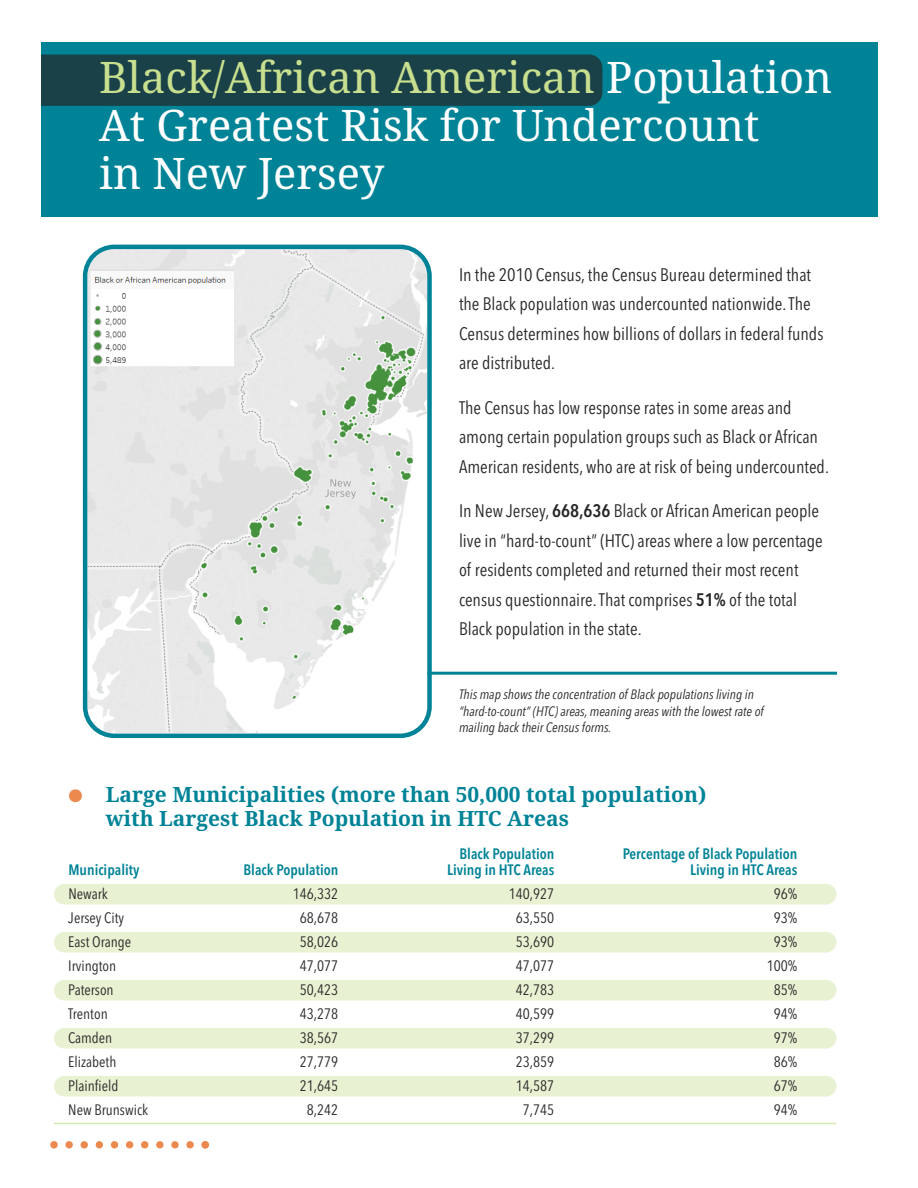
<style>
.page{position:relative;width:918px;height:1188px;background:#fff}
.page>*{position:absolute;margin:0;border:0;box-sizing:border-box;transform-origin:0 0}
.t1{font:43.5px/48px "Droid Serif Pro";color:#fff}
.t2{font:700 21px/24px "Droid Serif Pro";color:#008397}
.t3{font:18px/29.5px "Avenir Next Condensed";color:#272526}
.t4{font:15px "Avenir Next Condensed";color:#272526}
.t5{font:600 15px "Avenir Next Condensed";color:#008397}
.t6{font:italic 13.5px/16.5px "Avenir Next Condensed";color:#272526}
.s1{color:#c7df8f}
.s2{font-weight:600}
.s3{color:#ec894e}
</style>
<div class="page">
<hr style="left:387px;top:672px;width:450px;height:3px;background:#008397">
<hr style="left:54px;top:1123px;width:782px;height:1px;background:#d7e9b1">
<svg style="left:50px;top:1141px;width:159px;height:8px"></svg>
<div style="left:41px;top:42px;width:837px;height:175px;background:#008397"></div>
<div style="left:23px;top:54px;width:579px;height:52px;background:#1b4148;border-radius:14px"></div>
<svg style="left:83px;top:245px;width:349px;height:493px"></svg>
<div style="left:6px;top:31px;width:35px;height:209px;background:#fff"></div>
<div style="left:54px;top:884px;width:782px;height:20px;background:#e8f2d2;border-radius:10px"></div>
<div style="left:54px;top:932px;width:782px;height:20px;background:#e8f2d2;border-radius:10px"></div>
<div style="left:54px;top:980px;width:782px;height:20px;background:#e8f2d2;border-radius:10px"></div>
<div style="left:54px;top:1028px;width:782px;height:20px;background:#e8f2d2;border-radius:10px"></div>
<div style="left:54px;top:1076px;width:782px;height:20px;background:#e8f2d2;border-radius:10px"></div>
<div style="left:92px;top:300px;width:12px;height:66px;background:#fff"></div>
<div style="left:94px;top:356px;width:8px;height:8px;background:#46913d;border-radius:50%"></div>
<div style="left:93px;top:355px;width:10px;height:9px;border:2px solid #a8a8a8;border-radius:50%"></div>
<div style="left:94px;top:330px;width:7px;height:7px;background:#46913d;border-radius:50%"></div>
<div style="left:93px;top:330px;width:9px;height:8px;border:2px solid #a8a8a8;border-radius:50%"></div>
<div style="left:94px;top:343px;width:7px;height:7px;background:#46913d;border-radius:50%"></div>
<div style="left:93px;top:342px;width:9px;height:9px;border:2px solid #a8a8a8;border-radius:50%"></div>
<div style="left:94px;top:318px;width:7px;height:7px;border:2px solid #a8a8a8;border-radius:50%"></div>
<svg style="left:95px;top:306px;width:5px;height:5px"></svg>
<h1 class="t1" style="left:99px;top:53px;width:734px"><span class="s1">Black/African American</span> Population<br>At Greatest Risk for Undercount<br>in New Jersey</h1>
<p class="t3" style="left:459px;top:259px;width:366px">In the 2010 Census, the Census Bureau determined that the Black population was undercounted nationwide.The Census determines how billions of dollars in federal funds are distributed.</p>
<p class="t3" style="left:459px;top:392px;width:371px">The Census has low response rates in some areas and among certain population groups such as Black or African<br>American residents, who are at risk of being undercounted.</p>
<p class="t3" style="left:459px;top:495px;width:365px">In New Jersey, <span class="s2">668,636</span> Black or African American people live in “hard-to-count” (HTC) areas where a low percentage of residents completed and returned their most recent census questionnaire.That comprises <span class="s2">51%</span> of the total Black population in the state.</p>
<p class="t6" style="left:459px;top:686px;width:306px">This map shows the concentration of Black populations living in “hard-to-count” (HTC) areas, meaning areas with the lowest rate of mailing back their Census forms.</p>
<p class="t2" style="left:106px;top:782px;width:602px;text-indent:-38px"><span class="s3">●</span> Large Municipalities (more than 50,000 total population) with Largest Black Population in HTC Areas</p>
<p class="t5" style="left:460px;top:840px;width:96px">Black Population</p>
<p class="t5" style="left:623px;top:840px;width:176px">Percentage of Black Population</p>
<p class="t5" style="left:68px;top:857px;width:73px">Municipality</p>
<p class="t5" style="left:244px;top:857px;width:96px">Black Population</p>
<p class="t5" style="left:447px;top:857px;width:109px">Living in HTC Areas</p>
<p class="t5" style="left:690px;top:857px;width:109px">Living in HTC Areas</p>
<p class="t4" style="left:68px;top:881px;width:41px">Newark</p>
<p class="t4" style="left:293px;top:881px;width:47px">146,332</p>
<p class="t4" style="left:509px;top:881px;width:47px">140,927</p>
<p class="t4" style="left:774px;top:881px;width:25px">96%</p>
<p class="t4" style="left:68px;top:905px;width:57px">Jersey City</p>
<p class="t4" style="left:300px;top:905px;width:40px">68,678</p>
<p class="t4" style="left:516px;top:905px;width:40px">63,550</p>
<p class="t4" style="left:774px;top:905px;width:25px">93%</p>
<p class="t4" style="left:68px;top:929px;width:64px">East Orange</p>
<p class="t4" style="left:300px;top:929px;width:40px">58,026</p>
<p class="t4" style="left:516px;top:929px;width:40px">53,690</p>
<p class="t4" style="left:774px;top:929px;width:25px">93%</p>
<p class="t4" style="left:68px;top:953px;width:49px">Irvington</p>
<p class="t4" style="left:300px;top:953px;width:40px">47,077</p>
<p class="t4" style="left:516px;top:953px;width:40px">47,077</p>
<p class="t4" style="left:767px;top:953px;width:32px">100%</p>
<p class="t4" style="left:68px;top:977px;width:47px">Paterson</p>
<p class="t4" style="left:300px;top:977px;width:40px">50,423</p>
<p class="t4" style="left:516px;top:977px;width:40px">42,783</p>
<p class="t4" style="left:774px;top:977px;width:25px">85%</p>
<p class="t4" style="left:68px;top:1001px;width:41px">Trenton</p>
<p class="t4" style="left:300px;top:1001px;width:40px">43,278</p>
<p class="t4" style="left:516px;top:1001px;width:40px">40,599</p>
<p class="t4" style="left:774px;top:1001px;width:25px">94%</p>
<p class="t4" style="left:68px;top:1025px;width:46px">Camden</p>
<p class="t4" style="left:300px;top:1025px;width:40px">38,567</p>
<p class="t4" style="left:516px;top:1025px;width:40px">37,299</p>
<p class="t4" style="left:774px;top:1025px;width:25px">97%</p>
<p class="t4" style="left:68px;top:1049px;width:50px">Elizabeth</p>
<p class="t4" style="left:300px;top:1049px;width:40px">27,779</p>
<p class="t4" style="left:516px;top:1049px;width:40px">23,859</p>
<p class="t4" style="left:774px;top:1049px;width:25px">86%</p>
<p class="t4" style="left:68px;top:1073px;width:52px">Plainfield</p>
<p class="t4" style="left:300px;top:1073px;width:40px">21,645</p>
<p class="t4" style="left:516px;top:1073px;width:40px">14,587</p>
<p class="t4" style="left:774px;top:1073px;width:25px">67%</p>
<p class="t4" style="left:68px;top:1097px;width:81px">New Brunswick</p>
<p class="t4" style="left:307px;top:1097px;width:33px">8,242</p>
<p class="t4" style="left:523px;top:1097px;width:33px">7,745</p>
<p class="t4" style="left:774px;top:1097px;width:25px">94%</p>
</div>
